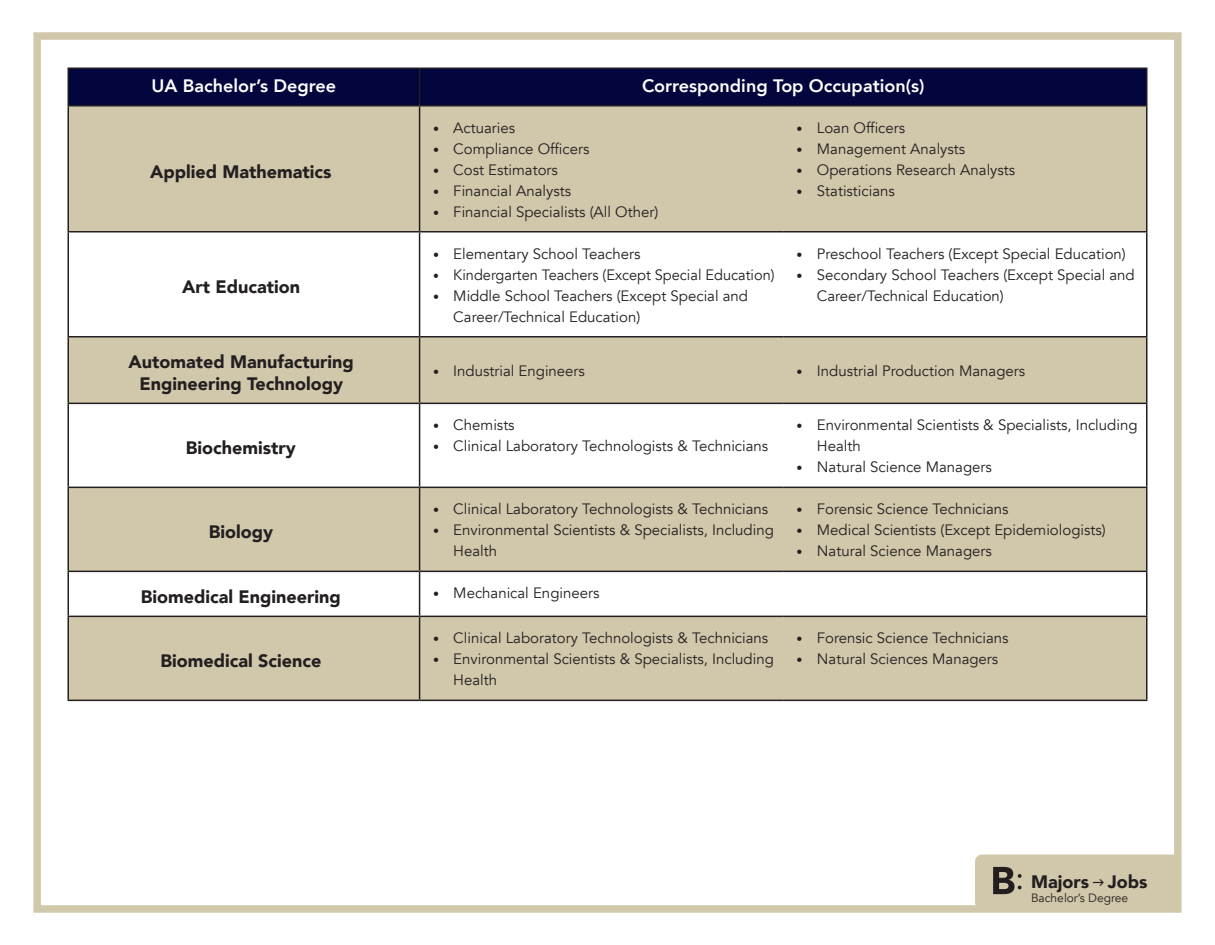
<style>
.page{position:relative;width:1215px;height:945px;background:#fff}
.page>*{position:absolute;margin:0;border:0;box-sizing:border-box;transform-origin:0 0}
.t1{font:900 18px/21.6px "Avenir";color:#231f20;text-align:center}
.t2{font:800 18px "Avenir";color:#fff}
.t3{font:15px/21px "Avenir";color:#231f20}
.t4{font:12px "Avenir";color:#231f20}
.s1{font-size:12px}
</style>
<div class="page">
<div style="left:975px;top:855px;width:204px;height:54px;background:#d1c7ab;border-radius:7px"></div>
<div style="left:33px;top:32px;width:1149px;height:881px;border:8px solid #d1c7ab"></div>
<div style="left:69px;top:69px;width:1077px;height:36px;background:#02063d"></div>
<div style="left:69px;top:106px;width:1077px;height:594px;background:#d1c7ab"></div>
<svg style="left:69px;top:232px;width:1077px;height:384px"></svg>
<hr style="left:68px;top:68px;width:352px;height:1px;background:#231f20">
<hr style="left:68px;top:69px;width:1px;height:36px;background:#231f20">
<hr style="left:420px;top:68px;width:363px;height:1px;background:#231f20">
<hr style="left:419px;top:69px;width:1px;height:36px;background:#231f20">
<hr style="left:783px;top:68px;width:364px;height:1px;background:#231f20">
<hr style="left:1146px;top:69px;width:2px;height:36px;background:#231f20">
<hr style="left:68px;top:105px;width:352px;height:1px;background:#231f20">
<hr style="left:68px;top:106px;width:1px;height:125px;background:#231f20">
<hr style="left:68px;top:231px;width:352px;height:1px;background:#231f20">
<hr style="left:68px;top:232px;width:1px;height:104px;background:#231f20">
<hr style="left:68px;top:336px;width:352px;height:2px;background:#231f20">
<hr style="left:68px;top:337px;width:1px;height:66px;background:#231f20">
<hr style="left:68px;top:403px;width:352px;height:1px;background:#231f20">
<hr style="left:68px;top:404px;width:1px;height:83px;background:#231f20">
<hr style="left:68px;top:487px;width:352px;height:1px;background:#231f20">
<hr style="left:68px;top:488px;width:1px;height:83px;background:#231f20">
<hr style="left:68px;top:571px;width:352px;height:1px;background:#231f20">
<hr style="left:68px;top:572px;width:1px;height:44px;background:#231f20">
<hr style="left:68px;top:616px;width:352px;height:1px;background:#231f20">
<hr style="left:68px;top:617px;width:1px;height:83px;background:#231f20">
<hr style="left:68px;top:700px;width:352px;height:1px;background:#231f20">
<hr style="left:420px;top:105px;width:363px;height:1px;background:#231f20">
<hr style="left:419px;top:106px;width:1px;height:125px;background:#231f20">
<hr style="left:783px;top:105px;width:364px;height:1px;background:#231f20">
<hr style="left:1146px;top:106px;width:2px;height:125px;background:#231f20">
<hr style="left:420px;top:231px;width:363px;height:1px;background:#231f20">
<hr style="left:419px;top:232px;width:1px;height:104px;background:#231f20">
<hr style="left:783px;top:231px;width:364px;height:1px;background:#231f20">
<hr style="left:1146px;top:232px;width:2px;height:104px;background:#231f20">
<hr style="left:420px;top:336px;width:363px;height:2px;background:#231f20">
<hr style="left:419px;top:337px;width:1px;height:66px;background:#231f20">
<hr style="left:783px;top:336px;width:364px;height:2px;background:#231f20">
<hr style="left:1146px;top:337px;width:2px;height:66px;background:#231f20">
<hr style="left:420px;top:403px;width:363px;height:1px;background:#231f20">
<hr style="left:419px;top:404px;width:1px;height:83px;background:#231f20">
<hr style="left:783px;top:403px;width:364px;height:1px;background:#231f20">
<hr style="left:1146px;top:404px;width:2px;height:83px;background:#231f20">
<hr style="left:420px;top:487px;width:363px;height:1px;background:#231f20">
<hr style="left:419px;top:488px;width:1px;height:83px;background:#231f20">
<hr style="left:783px;top:487px;width:364px;height:1px;background:#231f20">
<hr style="left:1146px;top:488px;width:2px;height:83px;background:#231f20">
<hr style="left:420px;top:571px;width:363px;height:1px;background:#231f20">
<hr style="left:419px;top:572px;width:1px;height:44px;background:#231f20">
<hr style="left:783px;top:571px;width:364px;height:1px;background:#231f20">
<hr style="left:1146px;top:572px;width:2px;height:44px;background:#231f20">
<hr style="left:420px;top:616px;width:363px;height:1px;background:#231f20">
<hr style="left:419px;top:617px;width:1px;height:83px;background:#231f20">
<hr style="left:783px;top:616px;width:364px;height:1px;background:#231f20">
<hr style="left:1146px;top:617px;width:2px;height:83px;background:#231f20">
<hr style="left:420px;top:700px;width:363px;height:1px;background:#231f20">
<hr style="left:783px;top:700px;width:364px;height:1px;background:#231f20">
<svg style="left:993px;top:867px;width:29px;height:27px"></svg>
<p class="t2" style="left:152px;top:72px;width:186px">UA Bachelor’s Degree</p>
<p class="t2" style="left:642px;top:72px;width:284px">Corresponding Top Occupation(s)</p>
<p class="t1" style="left:150px;top:160px;width:183px">Applied Mathematics</p>
<p class="t1" style="left:182px;top:276px;width:119px">Art Education</p>
<p class="t3" style="left:433px;top:117px;width:84px"><span class="s1">•</span> Actuaries</p>
<p class="t3" style="left:433px;top:138px;width:158px"><span class="s1">•</span> Compliance Officers</p>
<p class="t3" style="left:433px;top:159px;width:126px"><span class="s1">•</span> Cost Estimators</p>
<p class="t3" style="left:433px;top:180px;width:140px"><span class="s1">•</span> Financial Analysts</p>
<p class="t3" style="left:433px;top:201px;width:227px"><span class="s1">•</span> Financial Specialists (All Other)</p>
<p class="t3" style="left:433px;top:243px;width:209px"><span class="s1">•</span> Elementary School Teachers</p>
<p class="t3" style="left:433px;top:264px;width:343px"><span class="s1">•</span> Kindergarten Teachers (Except Special Education)</p>
<p class="t3" style="left:453px;top:285px;width:296px;text-indent:-20px"><span class="s1">•</span> Middle School Teachers (Except Special and<br>Career/Technical Education)</p>
<p class="t3" style="left:797px;top:117px;width:110px"><span class="s1">•</span> Loan Officers</p>
<p class="t3" style="left:797px;top:138px;width:170px"><span class="s1">•</span> Management Analysts</p>
<p class="t3" style="left:797px;top:159px;width:220px"><span class="s1">•</span> Operations Research Analysts</p>
<p class="t3" style="left:797px;top:180px;width:100px"><span class="s1">•</span> Statisticians</p>
<p class="t3" style="left:797px;top:243px;width:331px"><span class="s1">•</span> Preschool Teachers (Except Special Education)</p>
<p class="t3" style="left:817px;top:264px;width:319px;text-indent:-20px"><span class="s1">•</span> Secondary School Teachers (Except Special and<br>Career/Technical Education)</p>
<p class="t1" style="left:129px;top:351px;width:227px">Automated Manufacturing<br>Engineering Technology</p>
<p class="t3" style="left:433px;top:361px;width:153px"><span class="s1">•</span> Industrial Engineers</p>
<p class="t3" style="left:797px;top:361px;width:230px"><span class="s1">•</span> Industrial Production Managers</p>
<p class="t1" style="left:186px;top:437px;width:111px">Biochemistry</p>
<p class="t1" style="left:209px;top:521px;width:66px">Biology</p>
<p class="t3" style="left:433px;top:415px;width:83px"><span class="s1">•</span> Chemists</p>
<p class="t3" style="left:433px;top:436px;width:337px"><span class="s1">•</span> Clinical Laboratory Technologists &amp; Technicians</p>
<p class="t3" style="left:433px;top:499px;width:337px"><span class="s1">•</span> Clinical Laboratory Technologists &amp; Technicians</p>
<p class="t3" style="left:453px;top:520px;width:322px;text-indent:-20px"><span class="s1">•</span> Environmental Scientists &amp; Specialists, Including<br>Health</p>
<p class="t1" style="left:141px;top:585px;width:202px">Biomedical Engineering</p>
<p class="t3" style="left:433px;top:583px;width:168px"><span class="s1">•</span> Mechanical Engineers</p>
<p class="t1" style="left:160px;top:650px;width:163px">Biomedical Science</p>
<p class="t3" style="left:433px;top:628px;width:337px"><span class="s1">•</span> Clinical Laboratory Technologists &amp; Technicians</p>
<p class="t3" style="left:453px;top:649px;width:322px;text-indent:-20px"><span class="s1">•</span> Environmental Scientists &amp; Specialists, Including<br>Health</p>
<p class="t3" style="left:817px;top:415px;width:322px;text-indent:-20px"><span class="s1">•</span> Environmental Scientists &amp; Specialists, Including<br>Health</p>
<p class="t3" style="left:797px;top:457px;width:197px"><span class="s1">•</span> Natural Science Managers</p>
<p class="t3" style="left:797px;top:499px;width:213px"><span class="s1">•</span> Forensic Science Technicians</p>
<p class="t3" style="left:797px;top:520px;width:311px"><span class="s1">•</span> Medical Scientists (Except Epidemiologists)</p>
<p class="t3" style="left:797px;top:541px;width:197px"><span class="s1">•</span> Natural Science Managers</p>
<p class="t3" style="left:797px;top:628px;width:213px"><span class="s1">•</span> Forensic Science Technicians</p>
<p class="t3" style="left:797px;top:649px;width:203px"><span class="s1">•</span> Natural Sciences Managers</p>
<p class="t1" style="left:1031px;top:870px;width:118px">Majors Jobs</p>
<p class="t4" style="left:1031px;top:891px;width:99px">Bachelor’s Degree</p>
</div>
